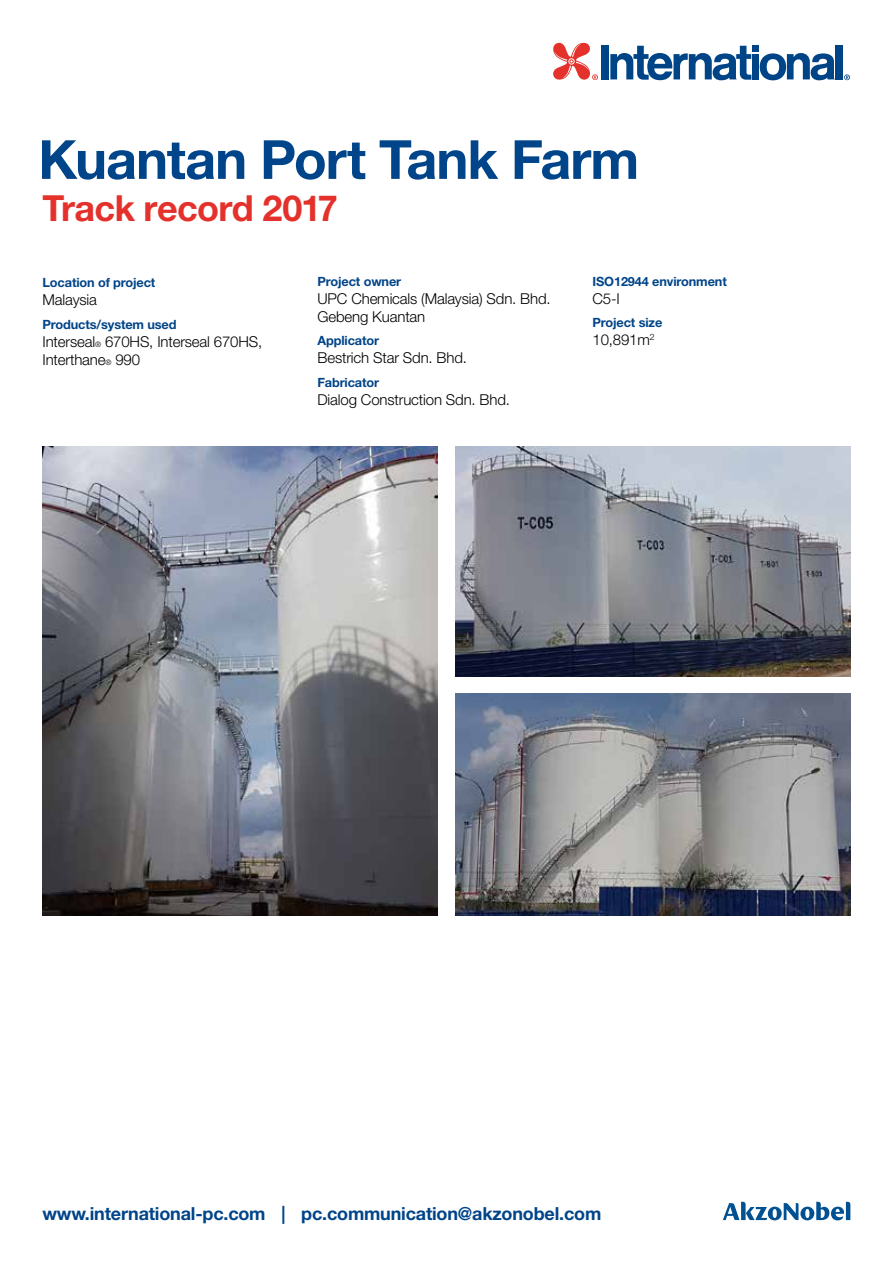
<style>
.page{position:relative;width:893px;height:1263px;background:#fff}
.page>*{position:absolute;margin:0;border:0;box-sizing:border-box;transform-origin:0 0}
.t1{font:700 54px "Helvetica Neue LT Pro";letter-spacing:-.02em;color:#004489}
.t2{font:700 36px "Helvetica Neue LT Pro";letter-spacing:-.02em;color:#e4312b}
.t3{font:700 18px "Helvetica Neue LT Pro";letter-spacing:-.01em;color:#004489}
.t4{font:300 15px/18px "Helvetica Neue LT Pro";letter-spacing:-.01em;color:#000}
.t5{font:700 12.75px "Helvetica Neue LT Pro";letter-spacing:-.01em;color:#004489}
.s1{font-size:7.5px}
</style>
<div class="page">
<img style="left:43px;top:446px;width:395px;height:469px">
<img style="left:455px;top:446px;width:395px;height:230px">
<img style="left:455px;top:693px;width:395px;height:222px">
<div style="left:836px;top:45px;width:7px;height:34px;background:#048"></div>
<div style="left:752px;top:45px;width:7px;height:6px;background:#048"></div>
<div style="left:752px;top:54px;width:7px;height:25px;background:#048"></div>
<div style="left:601px;top:45px;width:7px;height:34px;background:#048"></div>
<svg style="left:610px;top:46px;width:141px;height:34px"></svg>
<svg style="left:760px;top:53px;width:75px;height:27px"></svg>
<svg style="left:553px;top:43px;width:45px;height:37px"></svg>
<svg style="left:844px;top:74px;width:6px;height:6px"></svg>
<svg style="left:723px;top:1202px;width:127px;height:18px"></svg>
<h1 class="t1" style="left:38px;top:126px;width:602px">Kuantan Port Tank Farm</h1>
<h2 class="t2" style="left:43px;top:186px;width:297px">Track record 2017</h2>
<p class="t5" style="left:43px;top:274px;width:114px">Location of project</p>
<p class="t4" style="left:43px;top:290px;width:56px">Malaysia</p>
<p class="t5" style="left:43px;top:316px;width:136px">Products/system used</p>
<p class="t4" style="left:43px;top:332px;width:221px">Interseal<span class="s1">®</span> 670HS, Interseal 670HS,<br>Interthane<span class="s1">®</span> 990</p>
<p class="t5" style="left:317px;top:273px;width:85px">Project owner</p>
<p class="t4" style="left:317px;top:289px;width:235px">UPC Chemicals (Malaysia) Sdn. Bhd.<br>Gebeng Kuantan</p>
<p class="t5" style="left:317px;top:333px;width:63px">Applicator</p>
<p class="t4" style="left:317px;top:349px;width:151px">Bestrich Star Sdn. Bhd.</p>
<p class="t5" style="left:317px;top:374px;width:63px">Fabricator</p>
<p class="t4" style="left:317px;top:390px;width:194px">Dialog Construction Sdn. Bhd.</p>
<p class="t5" style="left:592px;top:273px;width:136px">ISO12944 environment</p>
<p class="t4" style="left:592px;top:289px;width:29px">C5-I</p>
<p class="t5" style="left:592px;top:315px;width:71px">Project size</p>
<p class="t4" style="left:592px;top:331px;width:64px">10,891m<sup>2</sup></p>
<p class="t3" style="left:43px;top:1203px;width:560px">www.international-pc.com | pc.communication@akzonobel.com</p>
</div>
